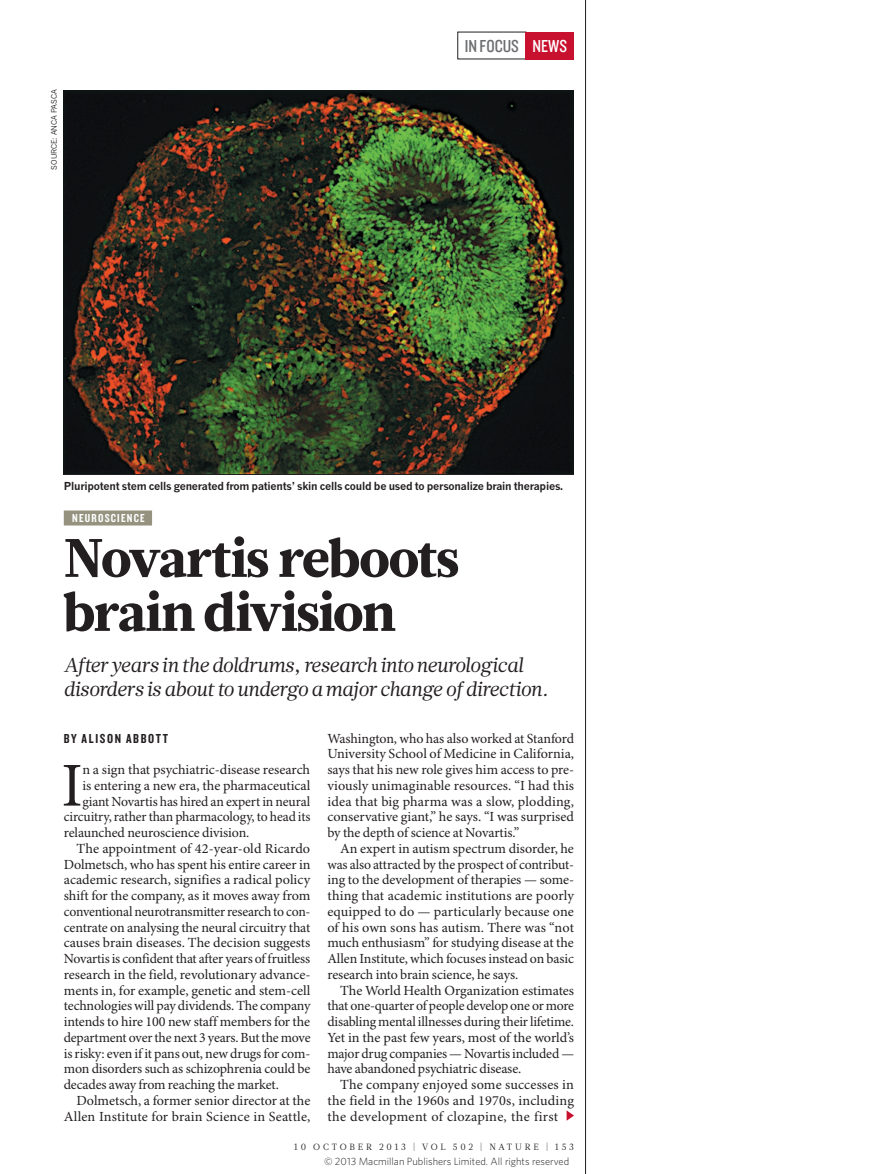
<style>
.page{position:relative;width:893px;height:1174px;background:#fff}
.page>*{position:absolute;margin:0;border:0;box-sizing:border-box;transform-origin:0 0}
.BODY_DROP_CAP{font:62.4px "Minion Pro";color:#231f20}
.HEAD_36{font:900 54px/54px "Glosa Math";letter-spacing:-.02em;color:#231f20}
.INTRO{font:italic 20.25px/23.7px "Glosa Math";color:#231f20}
.t1{font:18px "Knockout 29 Junior Ltweight";color:#6c6d70}
.t2{font:18px "Knockout 29 Junior Ltweight";color:#fff}
.BODY_INDENT{font:13.95px/15.8px "Minion Pro";letter-spacing:-.005em;color:#231f20;text-align:justify}
.BODY_DROP_CAP-2{font:13.95px "Minion Pro";letter-spacing:-.005em;color:#231f20}
.AUTHOR_BYLINE{font:13.5px "Knockout 49 Liteweight";letter-spacing:.12em;color:#231f20}
.SUBJECT_STRAP{font:12px "Knockout 49 Liteweight";letter-spacing:.1em;color:#fff}
.PIC_CAPTION{font:700 10.8px "News Gothic MTOT";letter-spacing:-.02em;color:#231f20}
.t3{font:300 10.5px "Whitney";color:#231f20}
.t4{font:9px "Glosa Math";letter-spacing:.3em;color:#231f20}
.PIC_CREDIT{font:7.5px "News Gothic MTOT";color:#231f20}
</style>
<div class="page">
<hr style="left:585px;top:0;width:1px;height:1174px;background:#231f20">
<div style="left:64px;top:510px;width:88px;height:15px;background:#95937f"></div>
<img style="left:64px;top:90px;width:510px;height:383px">
<svg style="left:567px;top:1110px;width:7px;height:10px"></svg>
<div style="left:526px;top:32px;width:48px;height:27px;background:#c7112f"></div>
<p class="PIC_CREDIT" style="left:49px;top:170px;width:81px;rotate:-90deg">SOURCE: ANCA PASCA</p>
<p class="t1" style="left:465px;top:34px;width:56px">IN FOCUS</p>
<p class="t2" style="left:532px;top:34px;width:36px">NEWS</p>
<p class="PIC_CAPTION" style="left:64px;top:480px;width:501px">Pluripotent stem cells generated from patients’ skin cells could be used to personalize brain therapies.</p>
<p class="SUBJECT_STRAP" style="left:72px;top:510px;width:74px">NEUROSCIENCE</p>
<p class="HEAD_36" style="left:64px;top:532px;width:397px">Novartis reboots brain division</p>
<p class="INTRO" style="left:64px;top:653px;width:486px">After years in the doldrums, research into neurological disorders is about to undergo a major change of direction.</p>
<p class="AUTHOR_BYLINE" style="left:64px;top:729px;width:106px">BY ALISON ABBOTT</p>
<p class="BODY_DROP_CAP" style="left:61px;top:748px;width:23px">I</p>
<p class="BODY_DROP_CAP-2" style="left:82px;top:761px;width:229px">n a sign that psychiatric-disease research</p>
<p class="BODY_DROP_CAP-2" style="left:82px;top:777px;width:230px">is entering a new era, the pharmaceutical</p>
<p class="BODY_DROP_CAP-2" style="left:82px;top:792px;width:229px">giant Novartis has hired an expert in neural</p>
<p class="BODY_DROP_CAP-2" style="left:64px;top:808px;width:248px">circuitry, rather than pharmacology, to head its</p>
<p class="BODY_DROP_CAP-2" style="left:64px;top:824px;width:187px">relaunched neuroscience division.</p>
<p class="BODY_INDENT" style="left:64px;top:841px;width:248px;text-indent:13px">The appointment of 42-year-old Ricardo Dolmetsch, who has spent his entire career in academic research, signifies a radical policy shift for the company, as it moves away from conventional neurotransmitter research to con&shy;centrate on analysing the neural circuitry that causes brain diseases. The decision suggests Novartis is confident that after years of fruitless research in the field, revolutionary advance&shy;ments in, for example, genetic and stem-cell technologies will pay dividends. The company intends to hire 100 new staff members for the department over the next 3 years. But the move is risky: even if it pans out, new drugs for com&shy;mon disorders such as schizophrenia could be decades away from reaching the market.</p>
<p class="BODY_INDENT" style="left:64px;top:1093px;width:248px;text-align:right">Dolmetsch, a former senior director at the<br>Allen Institute for brain Science in Seattle,</p>
<p class="BODY_INDENT" style="left:327px;top:731px;width:248px">Washington, who has also worked at Stanford University School of Medicine in California, says that his new role gives him access to pre&shy;viously unimaginable resources. “I had this idea that big pharma was a slow, plodding, conservative giant,” he says. “I was surprised by the depth of science at Novartis.”</p>
<p class="BODY_INDENT" style="left:327px;top:841px;width:248px;text-indent:13px">An expert in autism spectrum disorder, he was also attracted by the prospect of contribut&shy;ing to the development of therapies — some&shy;thing that academic institutions are poorly equipped to do — particularly because one of his own sons has autism. There was “not much enthusiasm” for studying disease at the Allen Institute, which focuses instead on basic research into brain science, he says.</p>
<p class="BODY_INDENT" style="left:327px;top:983px;width:248px;text-indent:13px">The World Health Organization estimates that one-quarter of people develop one or more disabling mental illnesses during their lifetime.<br>Yet in the past few years, most of the world’s major drug companies — Novartis included — have abandoned psychiatric disease.</p>
<p class="BODY_INDENT" style="left:327px;top:1077px;width:248px;text-indent:13px">The company enjoyed some successes in the field in the 1960s and 1970s, including the development of clozapine, the first</p>
<p class="t4" style="left:294px;top:1141px;width:281px">10 OCTOBER 2013 | VOL 502 | NATURE | 153</p>
<p class="t3" style="left:324px;top:1154px;width:247px">© 2013 Macmillan Publishers Limited. All rights reserved</p>
</div>
